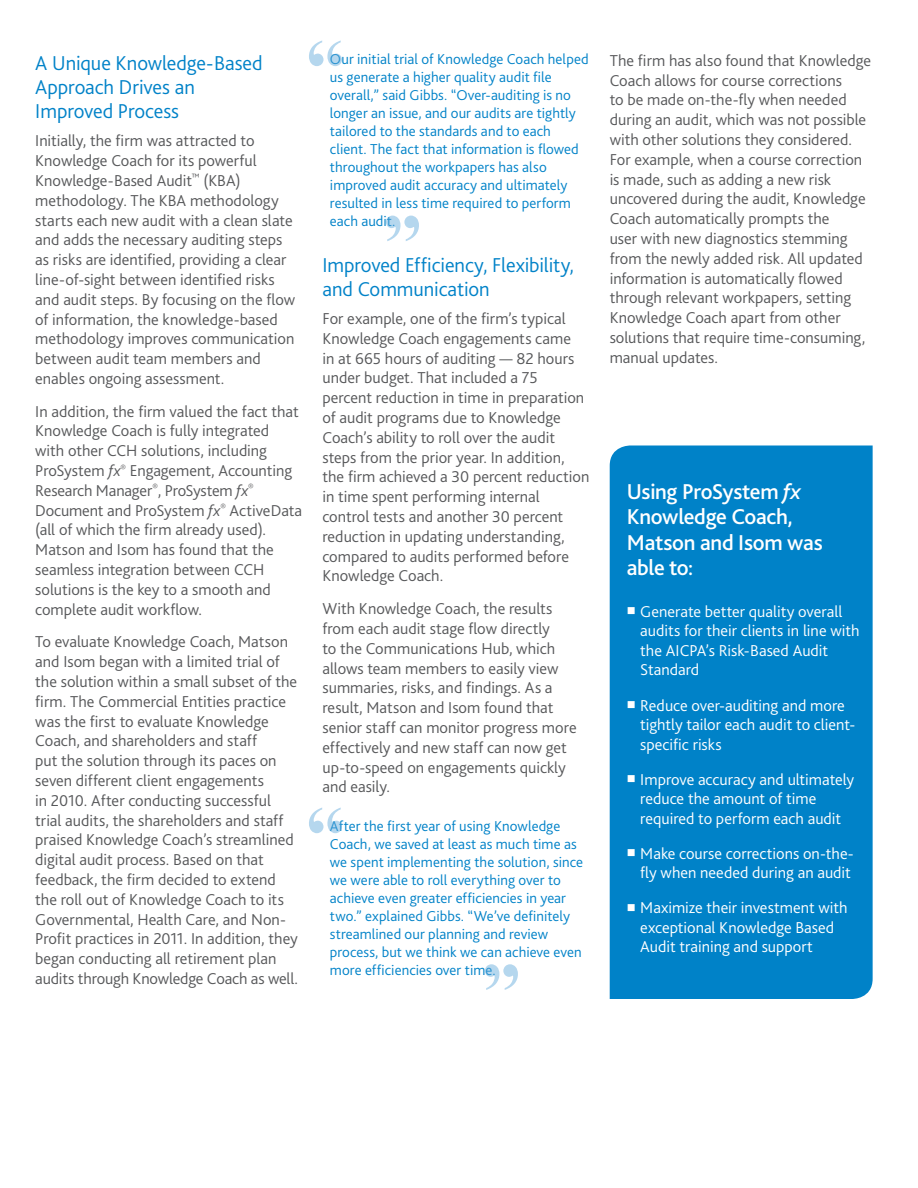
<style>
.page{position:relative;width:918px;height:1188px;background:#fff}
.page>*{position:absolute;margin:0;border:0;box-sizing:border-box;transform-origin:0 0}
.t1{font:700 78.75px "Times New Roman";color:#5ba6da}
.CS_Head_01{font:500 22.5px/25.5px "Bliss 2";letter-spacing:-.015em;color:#fff}
.CS_Head_01-2{font:300 21px/24px "Bliss 2";letter-spacing:-.005em;color:#0082c8}
.body{font:300 16.5px/19.8px "Bliss 2";color:#57585a}
.body_bullet{font:300 16.5px/19.5px "Bliss 2";color:#fff}
.CS_Body_Text_Quote{font:300 15px/18px "Bliss 2";color:#0082c8}
.s1{font-style:italic}
</style>
<div class="page">
<div style="left:610px;top:446px;width:263px;height:553px;background:#0082c8"></div>
<h1 class="t1" style="left:306px;top:13px;width:41px">“</h1>
<p class="CS_Body_Text_Quote" style="left:330px;top:50px;width:260px">Our initial trial of Knowledge Coach helped us generate a higher quality audit file overall,” said Gibbs. “Over-auditing is no longer an issue, and our audits are tightly tailored to the standards and to each client. The fact that information is flowed throughout the workpapers has also improved audit accuracy and ultimately resulted in less time required to perform each audit.</p>
<p class="CS_Head_01-2" style="left:322px;top:252px;width:253px">Improved Efficiency, Flexibility, and Communication</p>
<p class="body" style="left:322px;top:308px;width:268px">For example, one of the firm’s typical Knowledge Coach engagements came<br>in at 665 hours of auditing — 82 hours under budget. That included a 75 percent reduction in time in preparation of audit programs due to Knowledge Coach’s ability to roll over the audit steps from the prior year. In addition, the firm achieved a 30 percent reduction in time spent performing internal control tests and another 30 percent reduction in updating understanding, compared to audits performed before Knowledge Coach.</p>
<p class="body" style="left:322px;top:598px;width:256px">With Knowledge Coach, the results from each audit stage flow directly<br>to the Communications Hub, which allows team members to easily view summaries, risks, and findings. As a result, Matson and Isom found that senior staff can monitor progress more effectively and new staff can now get up-to-speed on engagements quickly and easily.</p>
<p class="CS_Body_Text_Quote" style="left:330px;top:817px;width:255px">After the first year of using Knowledge Coach, we saved at least as much time as we spent implementing the solution, since we were able to roll everything over to achieve even greater efficiencies in year two.” explained Gibbs. “We’ve definitely streamlined our planning and review process, but we think we can achieve even more efficiencies over time.</p>
<p class="CS_Head_01-2" style="left:35px;top:50px;width:229px">A Unique Knowledge-Based<br>Approach Drives an<br>Improved Process</p>
<p class="body" style="left:35px;top:131px;width:261px">Initially, the firm was attracted to Knowledge Coach for its powerful Knowledge-Based Audit<sup>™</sup> (KBA) methodology. The KBA methodology starts each new audit with a clean slate and adds the necessary auditing steps as risks are identified, providing a clear line-of-sight between identified risks and audit steps. By focusing on the flow of information, the knowledge-based methodology improves communication between audit team members and enables ongoing assessment.</p>
<p class="body" style="left:35px;top:401px;width:268px">In addition, the firm valued the fact that Knowledge Coach is fully integrated with other CCH solutions, including ProSystem <span class="s1">fx</span><sup>®</sup> Engagement, Accounting Research Manager<sup>®</sup>, ProSystem <span class="s1">fx</span><sup>® </sup>Document and ProSystem <span class="s1">fx</span><sup>®</sup> ActiveData (all of which the firm already used).<br>Matson and Isom has found that the seamless integration between CCH solutions is the key to a smooth and complete audit workflow.</p>
<p class="body" style="left:35px;top:632px;width:264px">To evaluate Knowledge Coach, Matson and Isom began with a limited trial of the solution within a small subset of the firm. The Commercial Entities practice was the first to evaluate Knowledge Coach, and shareholders and staff<br>put the solution through its paces on seven different client engagements<br>in 2010. After conducting successful trial audits, the shareholders and staff praised Knowledge Coach’s streamlined digital audit process. Based on that feedback, the firm decided to extend the roll out of Knowledge Coach to its Governmental, Health Care, and Non-Profit practices in 2011. In addition, they began conducting all retirement plan audits through Knowledge Coach as well.</p>
<h1 class="t1" style="left:383px;top:188px;width:41px">”</h1>
<h1 class="t1" style="left:306px;top:780px;width:41px">“</h1>
<h1 class="t1" style="left:482px;top:937px;width:41px">”</h1>
<p class="body" style="left:610px;top:50px;width:263px">The firm has also found that Knowledge Coach allows for course corrections<br>to be made on-the-fly when needed during an audit, which was not possible with other solutions they considered.<br>For example, when a course correction is made, such as adding a new risk uncovered during the audit, Knowledge Coach automatically prompts the<br>user with new diagnostics stemming from the newly added risk. All updated information is automatically flowed through relevant workpapers, setting Knowledge Coach apart from other solutions that require time-consuming, manual updates.</p>
<p class="CS_Head_01" style="left:627px;top:478px;width:197px">Using ProSystem <span class="s1">fx<br></span>Knowledge Coach,<br>Matson and Isom was able to:</p>
<p class="body_bullet" style="left:640px;top:601px;width:221px;text-indent:-14px">■ Generate better quality overall audits for their clients in line with the AICPA’s Risk-Based Audit<br>Standard</p>
<p class="body_bullet" style="left:640px;top:695px;width:217px;text-indent:-14px">■ Reduce over-auditing and more tightly tailor each audit to client&shy;specific risks</p>
<p class="body_bullet" style="left:640px;top:769px;width:216px;text-indent:-14px">■ Improve accuracy and ultimately reduce the amount of time required to perform each audit</p>
<p class="body_bullet" style="left:627px;top:843px;width:229px;text-align:right">■ Make course corrections on-the&shy;fly when needed during an audit</p>
<p class="body_bullet" style="left:640px;top:898px;width:209px;text-indent:-14px">■ Maximize their investment with exceptional Knowledge Based<br>Audit training and support</p>
</div>
